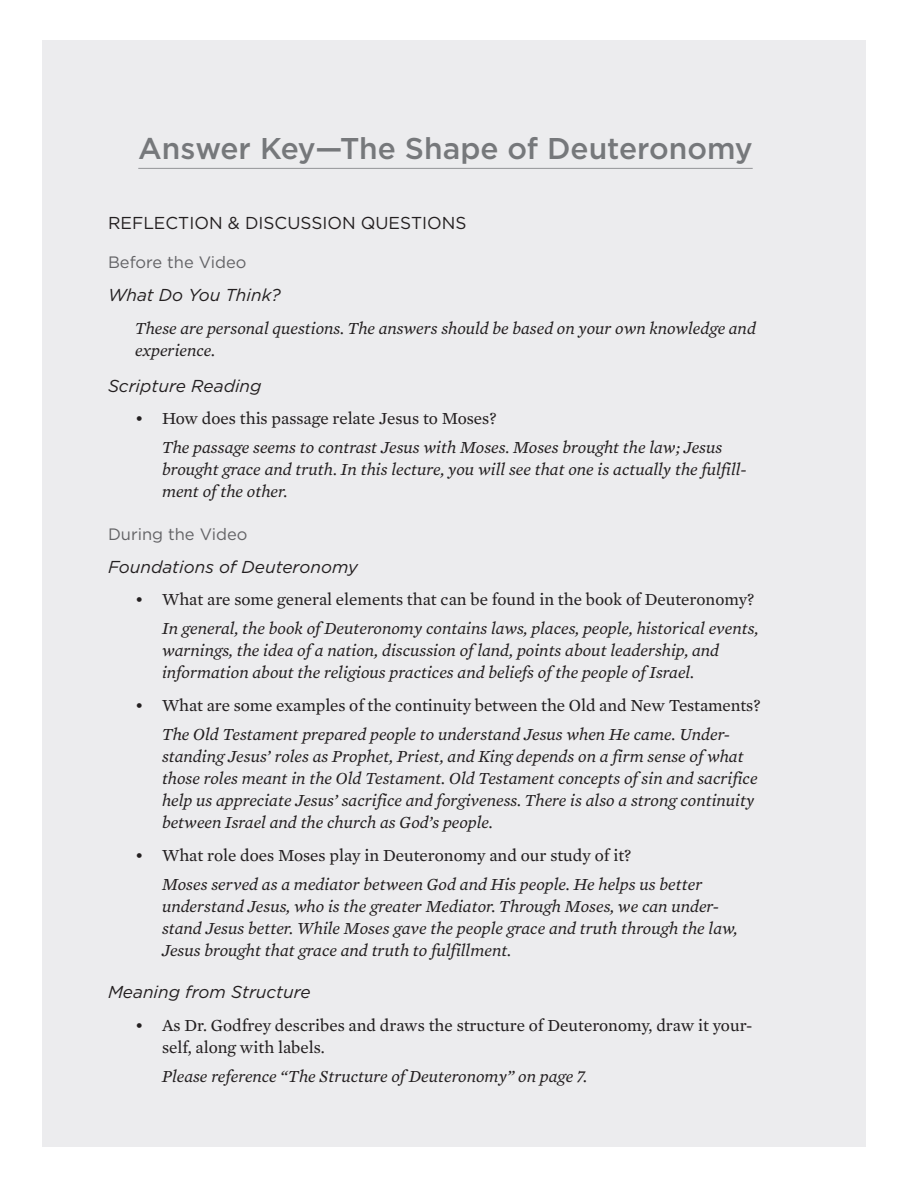
<style>
.page{position:relative;width:918px;height:1188px;background:#fff}
.page>*{position:absolute;margin:0;border:0;box-sizing:border-box;transform-origin:0 0}
.AK___Sub{font:500 30px "Gotham";color:#76787b}
._3nd_level-_no_space{font:italic 17.25px/22px "Mercury Text G2";color:#231f20}
._2nd_level-_block{font:italic 17.25px/22px "Mercury Text G2";color:#231f20}
.t1{font:17.25px/22px "Mercury Text G2";color:#231f20}
.Heading_4{font:italic 17.25px "Gotham";color:#231f20}
.Sec_Lvl_block_regula{font:italic 17.25px "Mercury Text G2";color:#231f20}
.t2{font:17.25px "Gotham";color:#231f20}
.Scripture_reading{font:italic 17.25px "Gotham";color:#231f20}
.Heading_3{font:16.5px "Gotham";color:#636366}
</style>
<div class="page">
<div style="left:42px;top:40px;width:824px;height:1108px;background:#ececee"></div>
<hr style="left:138px;top:168px;width:615px;height:1px;background:#939598">
<p class="AK___Sub" style="left:138px;top:129px;width:616px">Answer Key—The Shape of Deuteronomy</p>
<p class="t2" style="left:108px;top:212px;width:360px">REFLECTION &amp; DISCUSSION QUESTIONS</p>
<p class="Heading_3" style="left:108px;top:252px;width:140px">Before the Video</p>
<p class="Heading_4" style="left:108px;top:284px;width:174px">What Do You Think?</p>
<p class="_3nd_level-_no_space" style="left:135px;top:316px;width:622px">These are personal questions. The answers should be based on your own knowledge and experience.</p>
<p class="Scripture_reading" style="left:108px;top:375px;width:155px">Scripture Reading</p>
<p class="t1" style="left:135px;top:407px;width:363px">• How does this passage relate Jesus to Moses?</p>
<p class="_2nd_level-_block" style="left:162px;top:436px;width:586px">The passage seems to contrast Jesus with Moses. Moses brought the law; Jesus brought grace and truth. In this lecture, you will see that one is actually the fulfill&shy;ment of the other.</p>
<p class="Heading_3" style="left:108px;top:523px;width:141px">During the Video</p>
<p class="Heading_4" style="left:108px;top:555px;width:252px">Foundations of Deuteronomy</p>
<p class="t1" style="left:135px;top:588px;width:621px">• What are some general elements that can be found in the book of Deuteronomy?</p>
<p class="_3nd_level-_no_space" style="left:162px;top:617px;width:598px">In general, the book of Deuteronomy contains laws, places, people, historical events, warnings, the idea of a nation, discussion of land, points about leadership, and information about the religious practices and beliefs of the people of Israel.</p>
<p class="t1" style="left:135px;top:693px;width:627px">• What are some examples of the continuity between the Old and New Testaments?</p>
<p class="_3nd_level-_no_space" style="left:162px;top:722px;width:597px">The Old Testament prepared people to understand Jesus when He came. Under&shy;standing Jesus’ roles as Prophet, Priest, and King depends on a firm sense of what those roles meant in the Old Testament. Old Testament concepts of sin and sacrifice help us appreciate Jesus’ sacrifice and forgiveness. There is also a strong continuity between Israel and the church as God’s people.</p>
<p class="t1" style="left:135px;top:843px;width:498px">• What role does Moses play in Deuteronomy and our study of it?</p>
<p class="_2nd_level-_block" style="left:162px;top:872px;width:577px">Moses served as a mediator between God and His people. He helps us better understand Jesus, who is the greater Mediator. Through Moses, we can under&shy;stand Jesus better. While Moses gave the people grace and truth through the law, Jesus brought that grace and truth to fulfillment.</p>
<p class="Heading_4" style="left:108px;top:981px;width:204px">Meaning from Structure</p>
<p class="t1" style="left:162px;top:1013px;width:592px;text-indent:-27px">• As Dr. Godfrey describes and draws the structure of Deuteronomy, draw it your&shy;self, along with labels.</p>
<p class="Sec_Lvl_block_regula" style="left:162px;top:1064px;width:427px">Please reference “The Structure of Deuteronomy” on page 7.</p>
</div>
